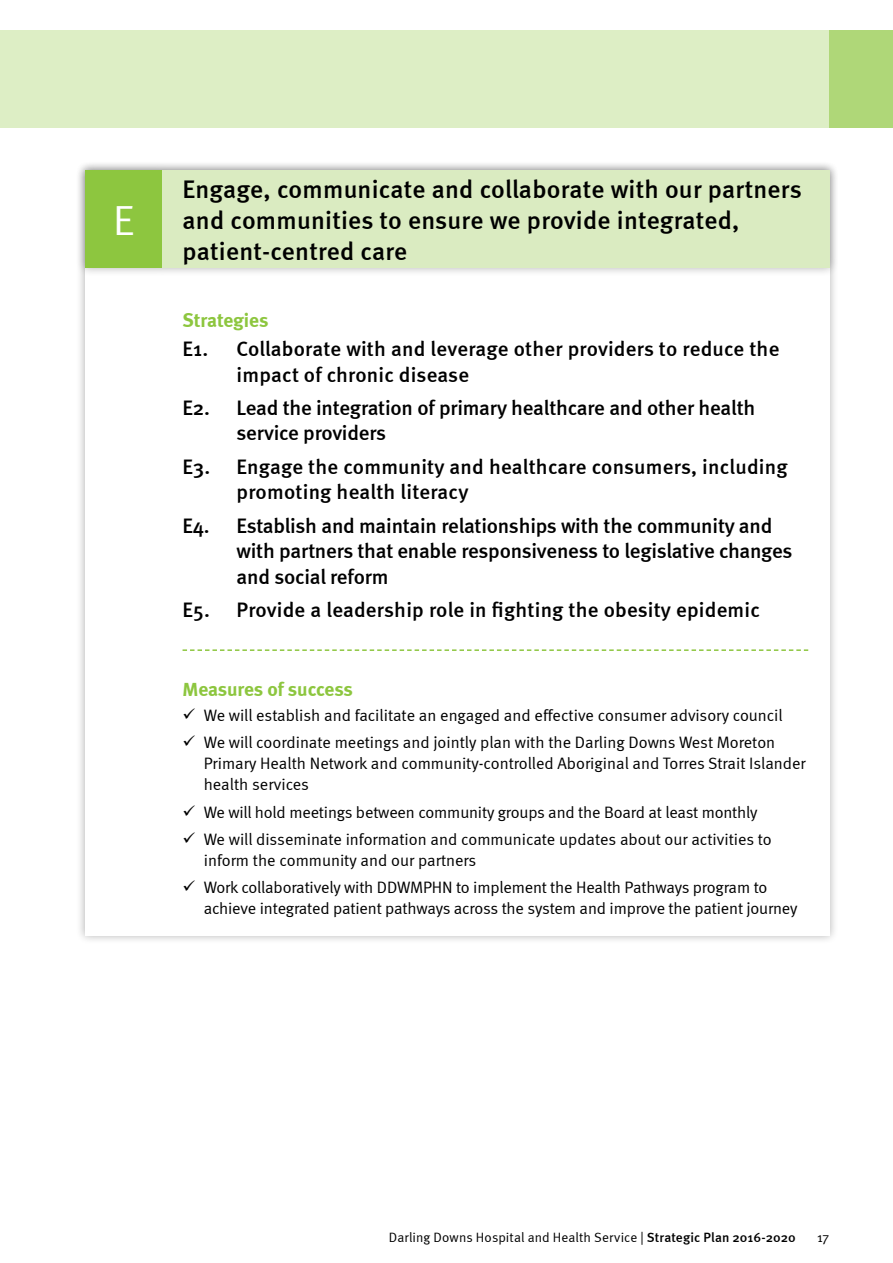
<style>
.page{position:relative;width:893px;height:1263px;background:#fff}
.page>*{position:absolute;margin:0;border:0;box-sizing:border-box;transform-origin:0 0}
.t1{font:42px "Meta Normal";color:#fff}
.t2{font:500 25.5px/30.6px "Meta";letter-spacing:.01em;color:#000}
.t3{font:500 21px/25.2px "Meta";letter-spacing:-.005em;color:#000}
.t4{font:700 19.5px "Meta";letter-spacing:-.005em;color:#8dc63f}
.t5{font:16.5px/27.3px "Meta Normal";letter-spacing:-.01em;color:#000}
.t6{font:13.5px "Meta Normal";letter-spacing:.005em;color:#000}
.s1{font-family:"Meta";font-weight:500}
</style>
<div class="page">
<div style="left:76px;top:161px;width:763px;height:784px;background:#000;opacity:.3"></div>
<div style="left:85px;top:170px;width:744px;height:766px;background:#fff"></div>
<svg style="left:183px;top:649px;width:625px;height:2px"></svg>
<div style="left:76px;top:161px;width:763px;height:116px;background:#000;opacity:.3"></div>
<div style="left:85px;top:170px;width:744px;height:98px;background:#daebc1"></div>
<div style="left:85px;top:170px;width:77px;height:98px;background:#8dc63f"></div>
<div style="left:0;top:30px;width:829px;height:98px;background:#ddeec5"></div>
<div style="left:829px;top:30px;width:64px;height:98px;background:#afd778"></div>
<h1 class="t1" style="left:113px;top:197px;width:23px">E</h1>
<h2 class="t2" style="left:183px;top:174px;width:621px">Engage, communicate and collaborate with our partners and communities to ensure we provide integrated, patient-centred care</h2>
<p class="t4" style="left:183px;top:309px;width:87px">Strategies</p>
<p class="t3" style="left:237px;top:336px;width:544px;text-indent:-54px">E1. Collaborate with and leverage other providers to reduce the impact of chronic disease</p>
<p class="t3" style="left:237px;top:395px;width:520px;text-indent:-54px">E2. Lead the integration of primary healthcare and other health service providers</p>
<p class="t3" style="left:237px;top:454px;width:553px;text-indent:-54px">E3. Engage the community and healthcare consumers, including promoting health literacy</p>
<p class="t3" style="left:237px;top:513px;width:557px;text-indent:-54px">E4. Establish and maintain relationships with the community and with partners that enable responsiveness to legislative changes and social reform</p>
<p class="t3" style="left:183px;top:597px;width:579px">E5. Provide a leadership role in fighting the obesity epidemic</p>
<p class="t4" style="left:183px;top:677px;width:172px">Measures of success</p>
<p class="t5" style="left:204px;top:701px;width:580px">We will establish and facilitate an engaged and effective consumer advisory council<br>We will coordinate meetings and jointly plan with the Darling Downs West Moreton</p>
<p class="t5" style="left:204px;top:753px;width:603px;line-height:21px">Primary Health Network and community-controlled Aboriginal and Torres Strait Islander health services</p>
<p class="t5" style="left:204px;top:798px;width:570px">We will hold meetings between community groups and the Board at least monthly<br>We will disseminate information and communicate updates about our activities to</p>
<p class="t5" style="left:204px;top:846px;width:565px">inform the community and our partners<br>Work collaboratively with DDWMPHN to implement the Health Pathways program to</p>
<p class="t5" style="left:204px;top:895px;width:595px">achieve integrated patient pathways across the system and improve the patient journey</p>
<p class="t6" style="left:389px;top:1229px;width:408px">Darling Downs Hospital and Health Service | <span class="s1">Strategic Plan 2016-2020</span></p>
<p class="t6" style="left:817px;top:1229px;width:14px">17</p>
</div>
